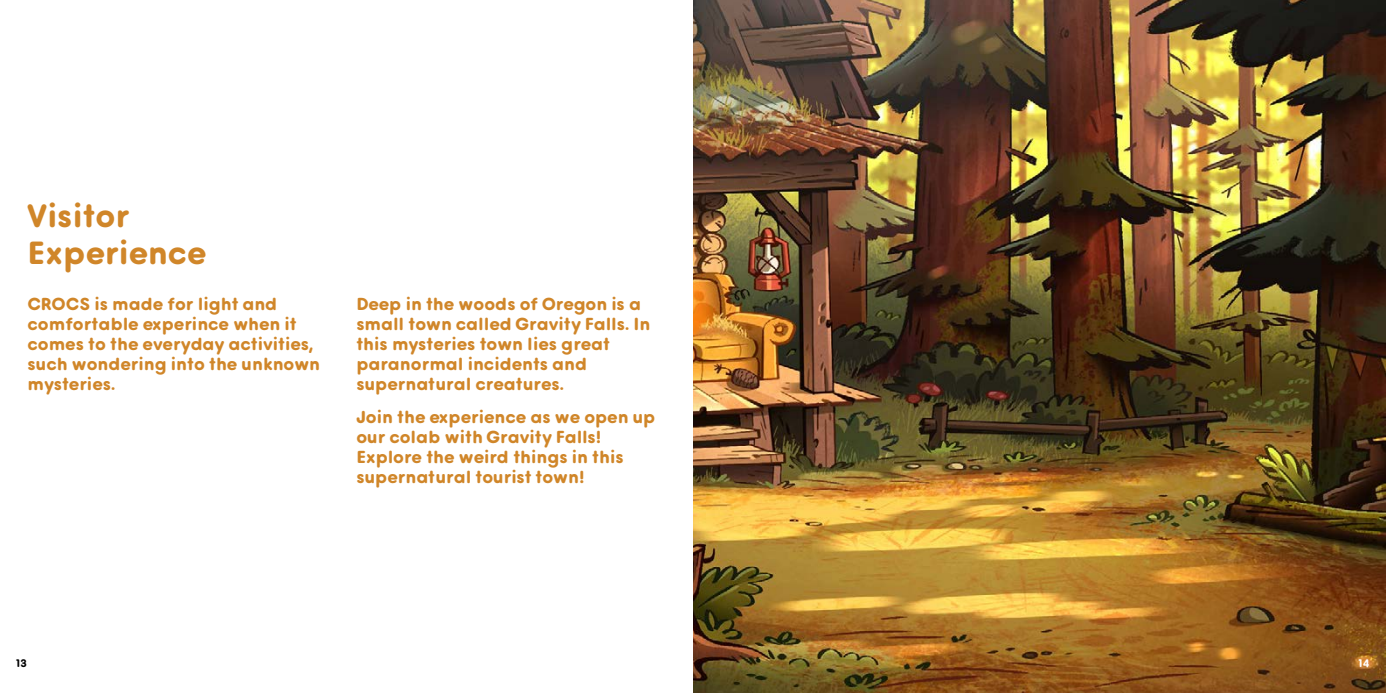
<style>
.page{position:relative;width:1386px;height:693px;background:#fff}
.page>*{position:absolute;margin:0;border:0;box-sizing:border-box;transform-origin:0 0}
.t1{font:600 30.62px/36.8px "Bauhaus Goji Display";color:#d08629}
.t2{font:600 16.62px/19.9px "Bauhaus Goji Display";color:#d08629}
.t3{font:600 10.5px "Bauhaus Goji Display";color:#000}
.t4{font:600 10.5px "Bauhaus Goji Display";color:#fff}
</style>
<div class="page">
<img style="left:693px;top:0;width:693px;height:693px">
<h1 class="t1" style="left:28px;top:196px;width:180px">Visitor<br>Experience</h1>
<p class="t2" style="left:28px;top:293px;width:294px">CROCS is made for light and comfortable experince when it comes to the everyday activities, such wondering into the unknown mysteries.</p>
<p class="t2" style="left:356px;top:293px;width:295px">Deep in the woods of Oregon is a small town called Gravity Falls. In this mysteries town lies great paranormal incidents and supernatural creatures.</p>
<p class="t2" style="left:356px;top:406px;width:301px">Join the experience as we open up our colab with Gravity Falls!<br>Explore the weird things in this supernatural tourist town!</p>
<p class="t3" style="left:16px;top:655px;width:13px">13</p>
<p class="t4" style="left:1358px;top:655px;width:14px">14</p>
</div>
